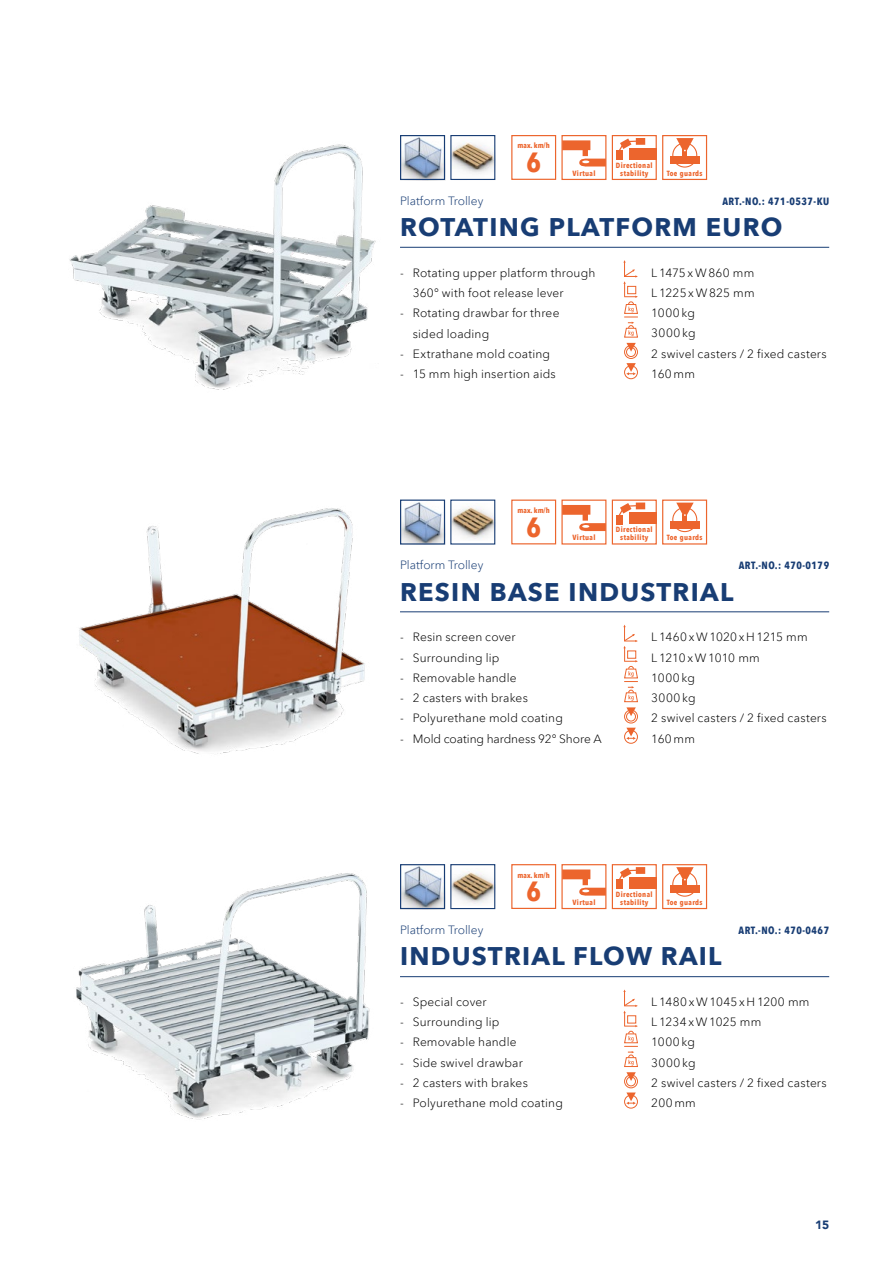
<style>
.page{position:relative;width:893px;height:1263px;background:#fff}
.page>*{position:absolute;margin:0;border:0;box-sizing:border-box;transform-origin:0 0}
.t1{font:700 condensed 27.75px "Avenir Next LT Pro";color:#ec652d}
.t2{font:700 25.5px "Avenir Next LT Pro";letter-spacing:.05em;color:#183d74}
.t3{font:300 12px/20.2px "Avenir Next LT Pro";letter-spacing:.015em;color:#000}
.t4{font:300 12px "Avenir Next LT Pro";color:#183d74}
.t5{font:300 12px "Avenir Next LT Pro";letter-spacing:-.005em;color:#000}
.t6{font:900 12px "Avenir LT Pro";color:#183d74}
.t7{font:700 condensed 10.5px "Avenir Next LT Pro";letter-spacing:.05em;color:#183d74}
.t8{font:700 condensed 7.5px/7.6px "Avenir Next LT Pro";letter-spacing:.05em;color:#ec652d;text-align:center}
</style>
<div class="page">
<img style="left:69px;top:144px;width:307px;height:246px">
<hr style="left:400px;top:247px;width:429px;height:1px;background:#183d74">
<div style="left:624px;top:345px;width:14px;height:14px;border:1px solid #ec652d;border-radius:50%"></div>
<div style="left:626px;top:347px;width:10px;height:10px;border:1px solid #ec652d;border-radius:50%"></div>
<div style="left:624px;top:365px;width:14px;height:14px;border:1px solid #ec652d;border-radius:50%"></div>
<svg style="left:626px;top:363px;width:10px;height:12px"></svg>
<svg style="left:623px;top:260px;width:15px;height:92px"></svg>
<div style="left:627px;top:286px;width:9px;height:8px;border:1px solid #ec652d"></div>
<img style="left:79px;top:508px;width:286px;height:246px">
<hr style="left:400px;top:611px;width:429px;height:1px;background:#183d74">
<div style="left:624px;top:710px;width:14px;height:13px;border:1px solid #ec652d;border-radius:50%"></div>
<div style="left:626px;top:712px;width:10px;height:9px;border:1px solid #ec652d;border-radius:50%"></div>
<div style="left:624px;top:730px;width:14px;height:14px;border:1px solid #ec652d;border-radius:50%"></div>
<svg style="left:626px;top:728px;width:10px;height:12px"></svg>
<svg style="left:623px;top:625px;width:15px;height:91px"></svg>
<div style="left:627px;top:650px;width:9px;height:9px;border:1px solid #ec652d"></div>
<img style="left:76px;top:873px;width:294px;height:247px">
<hr style="left:400px;top:976px;width:429px;height:1px;background:#183d74">
<div style="left:624px;top:1074px;width:14px;height:14px;border:1px solid #ec652d;border-radius:50%"></div>
<div style="left:626px;top:1076px;width:10px;height:10px;border:1px solid #ec652d;border-radius:50%"></div>
<div style="left:624px;top:1095px;width:14px;height:13px;border:1px solid #ec652d;border-radius:50%"></div>
<svg style="left:626px;top:1092px;width:10px;height:12px"></svg>
<svg style="left:623px;top:989px;width:15px;height:92px"></svg>
<div style="left:627px;top:1015px;width:9px;height:8px;border:1px solid #ec652d"></div>
<img style="left:452px;top:506px;width:41px;height:33px">
<img style="left:402px;top:502px;width:41px;height:41px">
<div style="left:400px;top:500px;width:45px;height:45px;border:1px solid #183d74"></div>
<div style="left:511px;top:500px;width:45px;height:44px;border:1px solid #ec652d"></div>
<div style="left:561px;top:500px;width:45px;height:45px;border:1px solid #ec652d"></div>
<svg style="left:562px;top:505px;width:44px;height:26px"></svg>
<div style="left:612px;top:500px;width:45px;height:45px;border:1px solid #ec652d"></div>
<div style="left:616px;top:515px;width:7px;height:10px;background:#ec652d"></div>
<div style="left:636px;top:502px;width:9px;height:7px;background:#ec652d"></div>
<svg style="left:618px;top:503px;width:20px;height:12px"></svg>
<div style="left:629px;top:512px;width:27px;height:12px;background:#ec652d"></div>
<div style="left:662px;top:500px;width:45px;height:45px;border:1px solid #ec652d"></div>
<div style="left:672px;top:507px;width:25px;height:25px;border:1px solid #ec652d;border-radius:50%"></div>
<div style="left:670px;top:521px;width:30px;height:8px;background:#ec652d"></div>
<div style="left:682px;top:514px;width:5px;height:10px;background:#ec652d"></div>
<svg style="left:676px;top:503px;width:18px;height:13px"></svg>
<img style="left:402px;top:137px;width:41px;height:41px">
<div style="left:400px;top:135px;width:45px;height:45px;border:1px solid #183d74"></div>
<img style="left:452px;top:142px;width:41px;height:32px">
<div style="left:450px;top:135px;width:45px;height:45px;border:1px solid #183d74"></div>
<div style="left:511px;top:135px;width:45px;height:45px;border:1px solid #ec652d"></div>
<div style="left:561px;top:135px;width:45px;height:45px;border:1px solid #ec652d"></div>
<svg style="left:562px;top:140px;width:44px;height:27px"></svg>
<div style="left:612px;top:135px;width:45px;height:45px;border:1px solid #ec652d"></div>
<div style="left:616px;top:151px;width:7px;height:9px;background:#ec652d"></div>
<div style="left:636px;top:138px;width:9px;height:7px;background:#ec652d"></div>
<svg style="left:617px;top:138px;width:21px;height:13px"></svg>
<div style="left:629px;top:148px;width:27px;height:12px;background:#ec652d"></div>
<div style="left:662px;top:135px;width:45px;height:45px;border:1px solid #ec652d"></div>
<div style="left:672px;top:143px;width:25px;height:25px;border:1px solid #ec652d;border-radius:50%"></div>
<div style="left:670px;top:156px;width:30px;height:8px;background:#ec652d"></div>
<div style="left:682px;top:150px;width:5px;height:9px;background:#ec652d"></div>
<svg style="left:676px;top:138px;width:18px;height:14px"></svg>
<img style="left:452px;top:871px;width:41px;height:33px">
<div style="left:450px;top:864px;width:45px;height:45px;border:1px solid #183d74"></div>
<img style="left:402px;top:866px;width:41px;height:41px">
<div style="left:400px;top:864px;width:45px;height:45px;border:1px solid #183d74"></div>
<div style="left:511px;top:864px;width:45px;height:45px;border:1px solid #ec652d"></div>
<div style="left:561px;top:864px;width:45px;height:45px;border:1px solid #ec652d"></div>
<svg style="left:562px;top:869px;width:44px;height:27px"></svg>
<div style="left:612px;top:864px;width:45px;height:45px;border:1px solid #ec652d"></div>
<div style="left:616px;top:880px;width:7px;height:9px;background:#ec652d"></div>
<div style="left:636px;top:867px;width:9px;height:7px;background:#ec652d"></div>
<svg style="left:617px;top:867px;width:21px;height:13px"></svg>
<div style="left:629px;top:877px;width:27px;height:12px;background:#ec652d"></div>
<div style="left:662px;top:864px;width:45px;height:45px;border:1px solid #ec652d"></div>
<div style="left:672px;top:872px;width:25px;height:25px;border:1px solid #ec652d;border-radius:50%"></div>
<div style="left:670px;top:885px;width:30px;height:8px;background:#ec652d"></div>
<div style="left:682px;top:879px;width:5px;height:9px;background:#ec652d"></div>
<svg style="left:676px;top:867px;width:18px;height:14px"></svg>
<p class="t8" style="left:518px;top:142px;width:34px">max. km/h</p>
<h1 class="t1" style="left:526px;top:145px;width:16px">6</h1>
<p class="t8" style="left:572px;top:169px;width:25px">Virtual</p>
<p class="t8" style="left:616px;top:161px;width:38px">Directional stability</p>
<p class="t8" style="left:667px;top:169px;width:37px">Toe guards</p>
<p class="t4" style="left:400px;top:193px;width:85px">Platform Trolley</p>
<h2 class="t2" style="left:400px;top:212px;width:384px">ROTATING PLATFORM EURO</h2>
<p class="t7" style="left:722px;top:195px;width:108px">ART.-NO.: 471-0537-KU</p>
<p class="t3" style="left:413px;top:262px;width:184px;text-indent:-13px">- Rotating upper platform through<br>360° with foot release lever</p>
<p class="t3" style="left:413px;top:303px;width:148px;text-indent:-13px">- Rotating drawbar for three sided loading</p>
<p class="t3" style="left:400px;top:343px;width:152px">- Extrathane mold coating</p>
<p class="t3" style="left:400px;top:364px;width:157px">- 15 mm high insertion aids</p>
<p class="t3" style="left:651px;top:262px;width:177px">L 1475 xW860 mm<br>L 1225 xW825 mm<br>1000kg<br>3000kg<br>2 swivel casters / 2 fixed casters<br>160mm</p>
<p class="t8" style="left:518px;top:506px;width:34px">max. km/h</p>
<h1 class="t1" style="left:526px;top:510px;width:16px">6</h1>
<p class="t8" style="left:572px;top:533px;width:25px">Virtual</p>
<p class="t8" style="left:616px;top:526px;width:38px">Directional stability</p>
<p class="t8" style="left:667px;top:533px;width:37px">Toe guards</p>
<p class="t4" style="left:400px;top:558px;width:85px">Platform Trolley</p>
<h2 class="t2" style="left:400px;top:576px;width:335px">RESIN BASE INDUSTRIAL</h2>
<p class="t7" style="left:739px;top:559px;width:92px">ART.-NO.: 470-0179</p>
<p class="t3" style="left:400px;top:627px;width:117px">- Resin screen cover</p>
<p class="t3" style="left:400px;top:647px;width:101px">- Surrounding lip</p>
<p class="t3" style="left:400px;top:667px;width:118px">- Removable handle</p>
<p class="t3" style="left:400px;top:688px;width:129px">- 2 casters with brakes</p>
<p class="t3" style="left:400px;top:708px;width:164px">- Polyurethane mold coating</p>
<p class="t5" style="left:400px;top:731px;width:203px">- Mold coating hardness 92° Shore A</p>
<p class="t3" style="left:651px;top:627px;width:177px">L 1460 xW1020 x H 1215 mm<br>L 1210 xW 1010 mm<br>1000kg<br>3000kg<br>2 swivel casters / 2 fixed casters<br>160mm</p>
<p class="t8" style="left:518px;top:871px;width:34px">max. km/h</p>
<h1 class="t1" style="left:526px;top:874px;width:16px">6</h1>
<p class="t8" style="left:572px;top:898px;width:25px">Virtual</p>
<p class="t8" style="left:616px;top:890px;width:38px">Directional stability</p>
<p class="t8" style="left:667px;top:898px;width:37px">Toe guards</p>
<p class="t4" style="left:400px;top:923px;width:85px">Platform Trolley</p>
<h2 class="t2" style="left:400px;top:941px;width:323px">INDUSTRIAL FLOW RAIL</h2>
<p class="t7" style="left:738px;top:924px;width:92px">ART.-NO.: 470-0467</p>
<p class="t3" style="left:400px;top:991px;width:88px">- Special cover</p>
<p class="t3" style="left:400px;top:1012px;width:101px">- Surrounding lip</p>
<p class="t3" style="left:400px;top:1032px;width:118px">- Removable handle</p>
<p class="t3" style="left:400px;top:1052px;width:124px">- Side swivel drawbar</p>
<p class="t3" style="left:400px;top:1072px;width:129px">- 2 casters with brakes</p>
<p class="t3" style="left:400px;top:1093px;width:164px">- Polyurethane mold coating</p>
<p class="t3" style="left:651px;top:991px;width:177px">L1480xW1045xH1200 mm<br>L 1234 xW1025 mm<br>1000kg<br>3000kg<br>2 swivel casters / 2 fixed casters<br>200mm</p>
<p class="t6" style="left:815px;top:1217px;width:16px">15</p>
</div>
